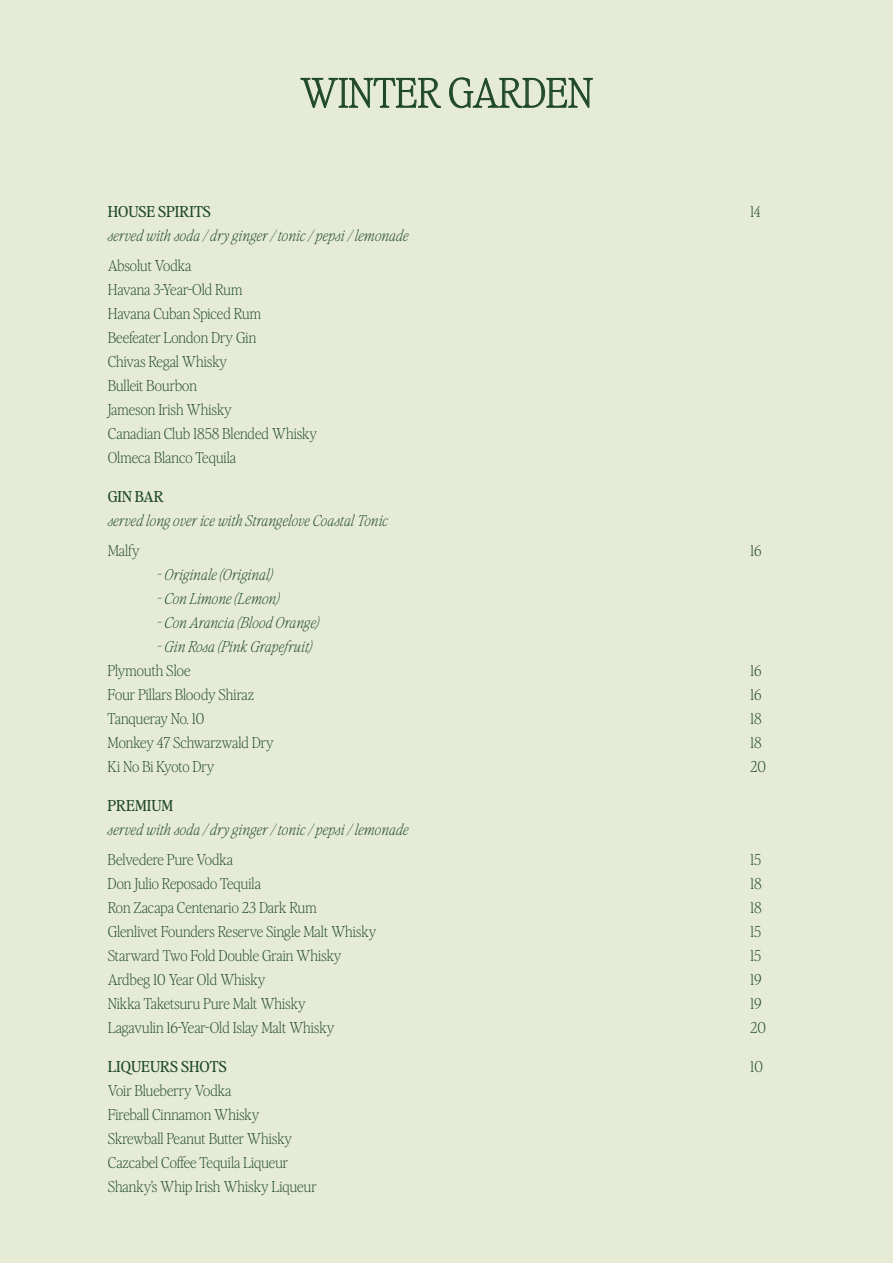
<style>
.page{position:relative;width:893px;height:1263px;background:#e5ebd5}
.page>*{position:absolute;margin:0;border:0;box-sizing:border-box;transform-origin:0 0}
.t1{font:100 39.75px "Editor's Note Text";color:#1d4727}
.t2{font:100 15px/24px "Editor's Note Text";color:#1d4727}
.t3{font:italic 100 15px "Editor's Note Text";color:#1d4727}
.t4{font:15px "Editor's Note Text";color:#1d4727}
</style>
<div class="page">
<svg style="left:300px;top:77px;width:141px;height:31px"></svg>
<svg style="left:449px;top:77px;width:144px;height:32px"></svg>
<h1 class="t1" style="left:300px;top:64px;width:294px">WINTER GARDEN</h1>
<p class="t4" style="left:108px;top:201px;width:105px">HOUSE SPIRITS</p>
<p class="t2" style="left:750px;top:199px;width:12px">14</p>
<p class="t3" style="left:108px;top:225px;width:302px">served with soda / dry ginger / tonic / pepsi / lemonade</p>
<p class="t2" style="left:108px;top:253px;width:211px">Absolut Vodka<br>Havana 3-Year-Old Rum<br>Havana Cuban Spiced Rum<br>Beefeater London Dry Gin<br>Chivas Regal Whisky<br>Bulleit Bourbon<br>Jameson Irish Whisky<br>Canadian Club 1858 Blended Whisky<br>Olmeca Blanco Tequila</p>
<p class="t4" style="left:108px;top:486px;width:58px">GIN BAR</p>
<p class="t3" style="left:108px;top:510px;width:282px">served long over ice with Strangelove Coastal Tonic</p>
<p class="t2" style="left:108px;top:538px;width:34px">Malfy</p>
<p class="t2" style="left:750px;top:538px;width:13px">16</p>
<p class="t3" style="left:157px;top:564px;width:117px">- Originale (Original)</p>
<p class="t3" style="left:157px;top:588px;width:124px">- Con Limone (Lemon)</p>
<p class="t3" style="left:157px;top:612px;width:164px">- Con Arancia (Blood Orange)</p>
<p class="t3" style="left:157px;top:636px;width:157px">- Gin Rosa (Pink Grapefruit)</p>
<p class="t2" style="left:108px;top:658px;width:84px">Plymouth Sloe</p>
<p class="t2" style="left:750px;top:658px;width:13px">16</p>
<p class="t2" style="left:108px;top:682px;width:148px">Four Pillars Bloody Shiraz</p>
<p class="t2" style="left:750px;top:682px;width:13px">16</p>
<p class="t2" style="left:108px;top:706px;width:98px">Tanqueray No. 10</p>
<p class="t2" style="left:750px;top:706px;width:13px">18</p>
<p class="t2" style="left:108px;top:730px;width:168px">Monkey 47 Schwarzwald Dry</p>
<p class="t2" style="left:750px;top:730px;width:13px">18</p>
<p class="t2" style="left:108px;top:754px;width:108px">Ki No Bi Kyoto Dry</p>
<p class="t2" style="left:750px;top:754px;width:17px">20</p>
<p class="t4" style="left:108px;top:795px;width:67px">PREMIUM</p>
<p class="t3" style="left:108px;top:819px;width:302px">served with soda / dry ginger / tonic / pepsi / lemonade</p>
<p class="t2" style="left:108px;top:847px;width:127px">Belvedere Pure Vodka</p>
<p class="t2" style="left:750px;top:847px;width:13px">15</p>
<p class="t2" style="left:108px;top:871px;width:155px">Don Julio Reposado Tequila</p>
<p class="t2" style="left:750px;top:871px;width:13px">18</p>
<p class="t2" style="left:108px;top:895px;width:211px">Ron Zacapa Centenario 23 Dark Rum</p>
<p class="t2" style="left:750px;top:895px;width:13px">18</p>
<p class="t2" style="left:108px;top:919px;width:270px">Glenlivet Founders Reserve Single Malt Whisky</p>
<p class="t2" style="left:750px;top:919px;width:13px">15</p>
<p class="t2" style="left:108px;top:943px;width:235px">Starward Two Fold Double Grain Whisky</p>
<p class="t2" style="left:750px;top:943px;width:13px">15</p>
<p class="t2" style="left:108px;top:967px;width:159px">Ardbeg 10 Year Old Whisky</p>
<p class="t2" style="left:750px;top:967px;width:13px">19</p>
<p class="t2" style="left:108px;top:991px;width:200px">Nikka Taketsuru Pure Malt Whisky</p>
<p class="t2" style="left:750px;top:991px;width:13px">19</p>
<p class="t2" style="left:108px;top:1015px;width:228px">Lagavulin 16-Year-Old Islay Malt Whisky</p>
<p class="t2" style="left:750px;top:1015px;width:17px">20</p>
<p class="t4" style="left:108px;top:1056px;width:121px">LIQUEURS SHOTS</p>
<p class="t2" style="left:750px;top:1054px;width:14px">10</p>
<p class="t2" style="left:108px;top:1078px;width:210px">Voir Blueberry Vodka<br>Fireball Cinnamon Whisky<br>Skrewball Peanut Butter Whisky<br>Cazcabel Coffee Tequila Liqueur<br>Shanky’s Whip Irish Whisky Liqueur</p>
</div>
